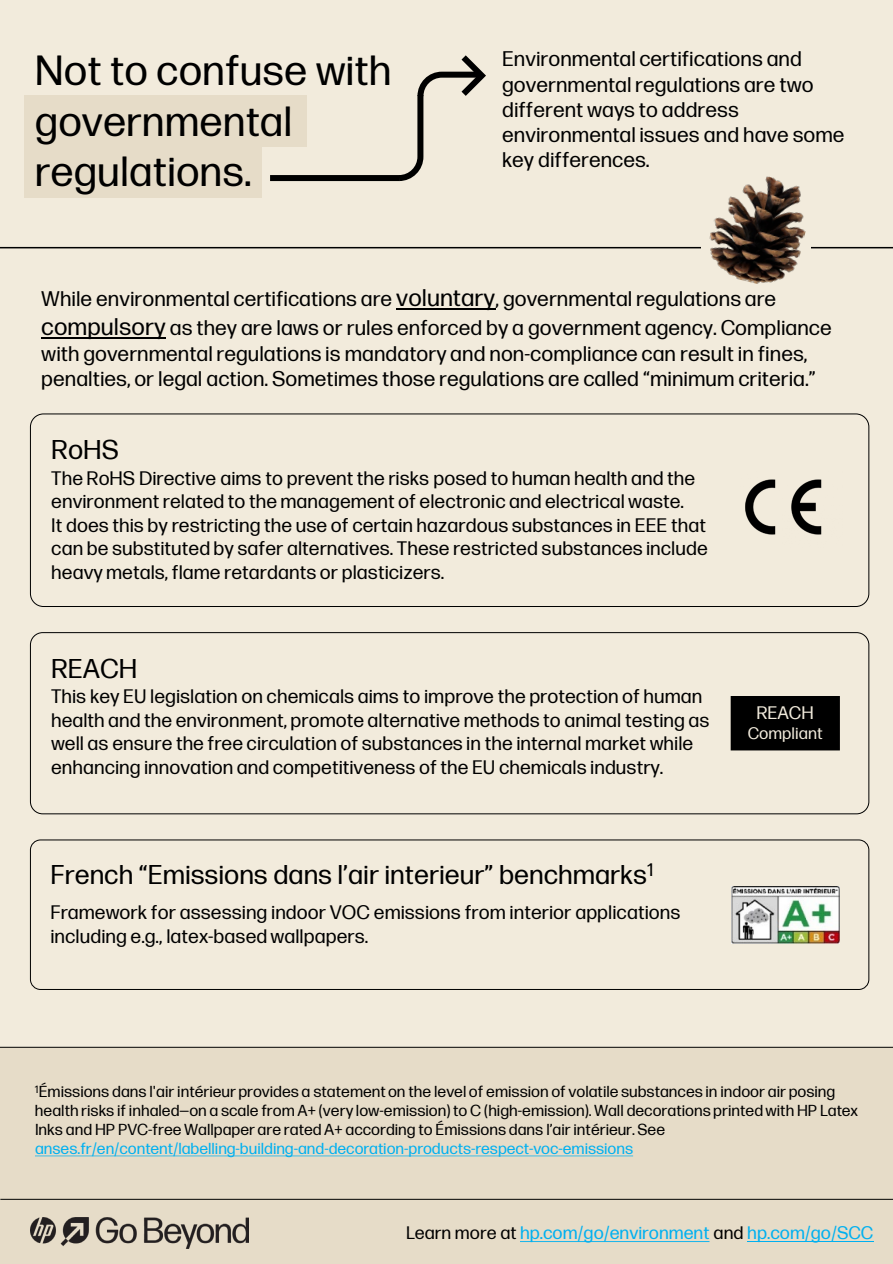
<style>
.page{position:relative;width:893px;height:1264px;background:#fff}
.page>*{position:absolute;margin:0;border:0;box-sizing:border-box;transform-origin:0 0}
.t1{font:42px/50.4px "Forma DJR Micro";color:#000}
.t2{font:27px "Forma DJR Micro";color:#000}
.t3{font:21px/25.2px "Forma DJR Micro";letter-spacing:.005em;color:#000}
.t4{font:19.5px/23.4px "Forma DJR Micro";letter-spacing:.005em;color:#000}
.t5{font:18px "Forma DJR Micro";color:#00b0f0}
.t6{font:18px "Forma DJR Micro";color:#f2ebdc}
.t7{font:16.5px "Forma DJR Micro";color:#f2ebdc}
.t8{font:15.9px/18.9px "Forma DJR Micro";color:#000}
.s1{font-size:24px}
.s2{color:#00b0f0}
.s3{color:#000}
</style>
<div class="page">
<div style="left:0;top:0;width:892px;height:1263px;background:#f2ebdc"></div>
<div style="left:0;top:1047px;width:892px;height:216px;background:#e6dcc8"></div>
<hr style="left:0;top:1198px;width:892px;height:1px;background:#000">
<img style="left:30px;top:1217px;width:218px;height:30px">
<svg style="left:35px;top:1155px;width:598px;height:1px"></svg>
<hr style="left:0;top:1046px;width:892px;height:1px;background:#000">
<div style="left:30px;top:839px;width:839px;height:150px;background:#f2ebdc;border:1px solid #000;border-radius:10px"></div>
<img style="left:731px;top:886px;width:108px;height:56px">
<hr style="left:396px;top:308px;width:99px;height:1px;background:#000">
<hr style="left:41px;top:337px;width:125px;height:1px;background:#000">
<hr style="left:747px;top:1240px;width:126px;height:1px;background:#00b0f0">
<hr style="left:0;top:247px;width:892px;height:1px;background:#000">
<div style="left:30px;top:632px;width:839px;height:182px;background:#f2ebdc;border:1px solid #000;border-radius:12px"></div>
<div style="left:730px;top:695px;width:109px;height:55px;background:#000;border:2px solid #000"></div>
<div style="left:30px;top:413px;width:839px;height:193px;background:#f2ebdc;border:1px solid #000;border-radius:13px"></div>
<img style="left:745px;top:479px;width:77px;height:56px">
<div style="left:270px;top:175px;width:129px;height:6px;background:#000"></div>
<svg style="left:393px;top:55px;width:93px;height:127px"></svg>
<img style="left:701px;top:176px;width:115px;height:108px">
<div style="left:24px;top:95px;width:282px;height:52px;background:#e6dcc8"></div>
<div style="left:24px;top:146px;width:238px;height:52px;background:#e6dcc8"></div>
<p class="t1" style="left:35px;top:42px;width:358px">Not to confuse with governmental regulations.</p>
<p class="t3" style="left:502px;top:45px;width:344px">Environmental certifications and governmental regulations are two different ways to address environmental issues and have some key differences.</p>
<p class="t3" style="left:41px;top:283px;width:791px;line-height:28.8px">While environmental certifications are <span class="s1">voluntary</span>, governmental regulations are <span class="s1">compulsory</span> as they are laws or rules enforced by a government agency. Compliance</p>
<p class="t3" style="left:41px;top:339px;width:776px">with governmental regulations is mandatory and non-compliance can result in fines, penalties, or legal action. Sometimes those regulations are called “minimum criteria.”</p>
<p class="t2" style="left:51px;top:430px;width:69px">RoHS</p>
<p class="t4" style="left:51px;top:465px;width:645px">The RoHS Directive aims to prevent the risks posed to human health and the environment related to the management of electronic and electrical waste.</p>
<p class="t4" style="left:51px;top:511px;width:658px;text-align:justify">It does this by restricting the use of certain hazardous substances in EEE that can be substituted by safer alternatives. These restricted substances include heavy metals, flame retardants or plasticizers.</p>
<p class="t2" style="left:51px;top:648px;width:88px">REACH</p>
<p class="t4" style="left:51px;top:683px;width:660px">This key EU legislation on chemicals aims to improve the protection of human health and the environment, promote alternative methods to animal testing as well as ensure the free circulation of substances in the internal market while enhancing innovation and competitiveness of the EU chemicals industry.</p>
<p class="t2" style="left:50px;top:855px;width:604px">French “Emissions dans l’air interieur” benchmarks<sup>1</sup></p>
<p class="t4" style="left:50px;top:899px;width:631px">Framework for assessing indoor VOC emissions from interior applications including e.g., latex-based wallpapers.</p>
<p class="t6" style="left:756px;top:699px;width:59px">REACH</p>
<p class="t7" style="left:747px;top:721px;width:76px">Compliant</p>
<p class="t8" style="left:35px;top:1080px;width:824px"><sup>1</sup>Émissions dans l'air intérieur provides a statement on the level of emission of volatile substances in indoor air posing health risks if inhaled—on a scale from A+ (very low-emission) to C (high-emission). Wall decorations printed with HP Latex Inks and HP PVC-free Wallpaper are rated A+ according to Émissions dans l’air intérieur. See <span class="s2">anses.fr/en/content/labelling-building-and-decoration-products-respect-voc-emissions</span></p>
<p class="t5" style="left:406px;top:1219px;width:469px"><span class="s3">Learn more at</span> hp.com/go/environment <span class="s3">and</span> hp.com/go/SCC</p>
</div>
